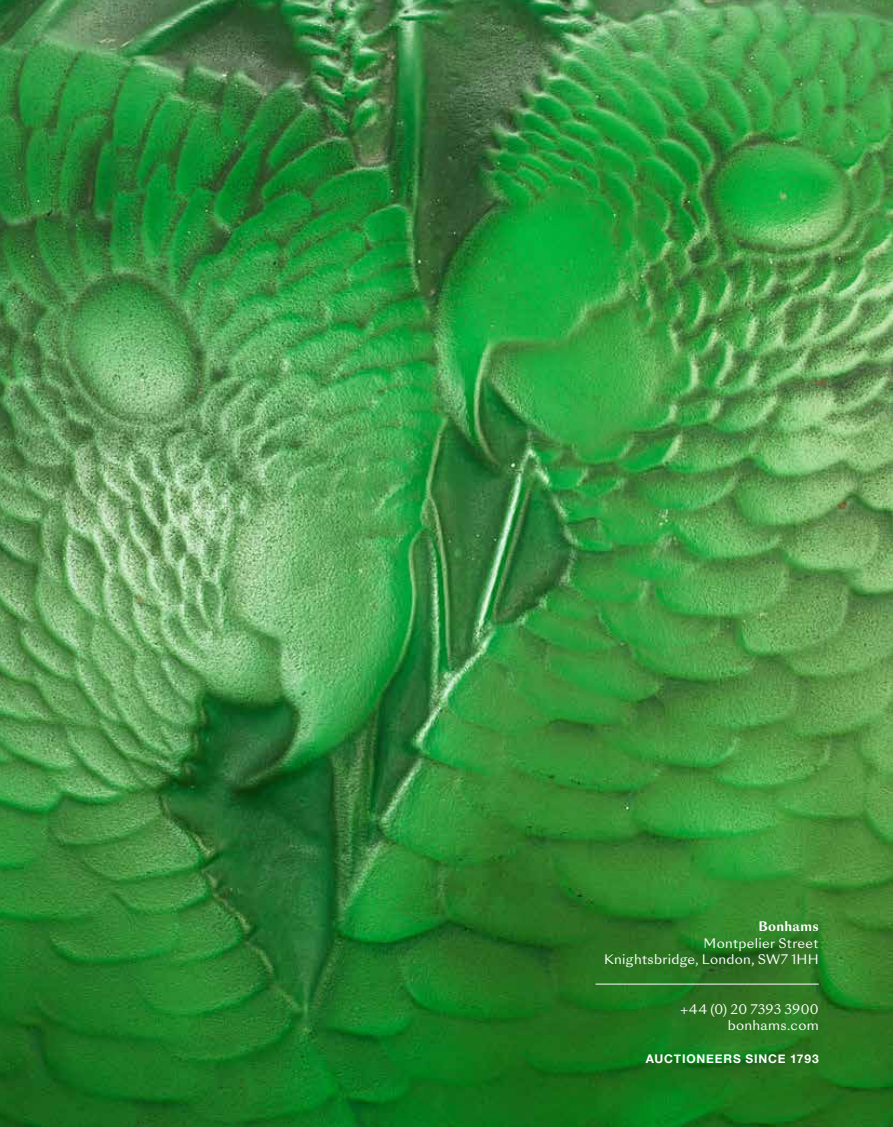
<style>
.page{position:relative;width:893px;height:1127px;background:#fff}
.page>*{position:absolute;margin:0;border:0;box-sizing:border-box;transform-origin:0 0}
.t1{font:12.75px/16.5px "Sang Bleu Sunrise Livre";letter-spacing:.02em;color:#fff;text-align:right}
.t2{font:700 12.75px "Sang Bleu Sunrise";letter-spacing:.025em;color:#fff}
.t3{font:700 12px "Helvetica Neue";letter-spacing:.065em;color:#fff}
</style>
<div class="page">
<img style="left:0;top:0;width:893px;height:1127px">
<hr style="left:595px;top:984px;width:224px;height:1px;background:#fff">
<p class="t2" style="left:758px;top:917px;width:62px">Bonhams</p>
<p class="t1" style="left:604px;top:935px;width:216px">Montpelier Street<br>Knightsbridge, London, SW7 1HH</p>
<p class="t1" style="left:680px;top:1001px;width:140px">+44 (0) 20 7393 3900 bonhams.com</p>
<p class="t3" style="left:646px;top:1049px;width:174px">AUCTIONEERS SINCE 1793</p>
</div>
